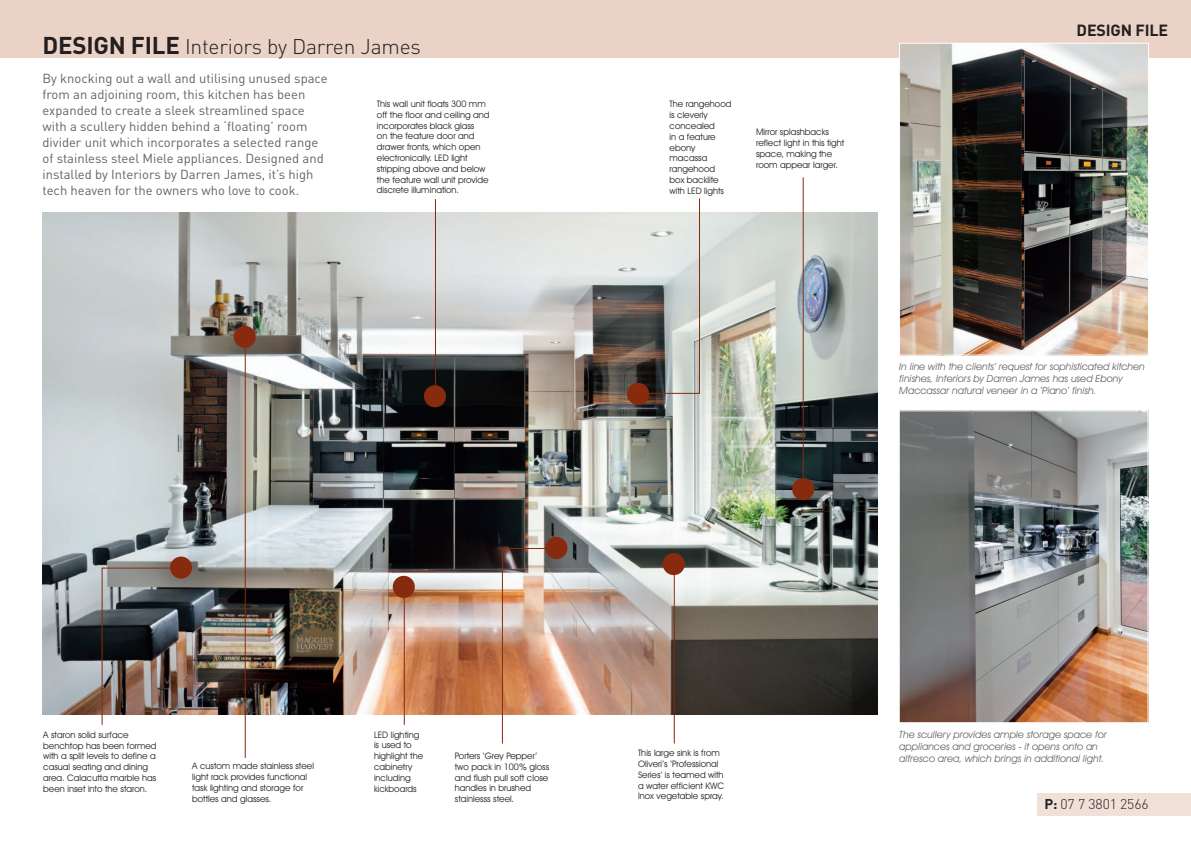
<style>
.page{position:relative;width:1191px;height:842px;background:#fff}
.page>*{position:absolute;margin:0;border:0;box-sizing:border-box;transform-origin:0 0}
.t1{font:300 21px "DIN";letter-spacing:-.01em;color:#231f20}
.t2{font:700 16px "DIN";letter-spacing:-.01em;color:#231f20}
.t3{font:300 14px "DIN";letter-spacing:-.01em;color:#231f20}
.t4{font:13px/16px "DIN";color:#636366}
.t5{font:italic 10px/12px "Avant Garde IT Cby BT";color:#636366}
.t6{font:9px/10.8px "Avant Garde IT Cby BT";color:#231f20}
.s1{font-weight:700;font-size:24px}
.s2{font-weight:700}
</style>
<div class="page">
<div style="left:1037px;top:794px;width:154px;height:22px;background:#f0e0d8"></div>
<div style="left:0;top:0;width:1191px;height:58px;background:#ebd2c6"></div>
<img style="left:43px;top:213px;width:834px;height:502px">
<img style="left:901px;top:45px;width:246px;height:309px">
<div style="left:899px;top:43px;width:250px;height:313px;border:1px solid #fff"></div>
<img style="left:900px;top:412px;width:246px;height:309px">
<div style="left:898px;top:410px;width:250px;height:313px;border:1px solid #fff"></div>
<img style="left:101px;top:567px;width:85px;height:158px">
<div style="left:170px;top:556px;width:22px;height:23px;background:#872a0d;border-radius:50%"></div>
<hr style="left:245px;top:337px;width:1px;height:421px;background:#872a0d">
<div style="left:234px;top:326px;width:22px;height:22px;background:#872a0d;border-radius:50%"></div>
<hr style="left:435px;top:199px;width:1px;height:202px;background:#872a0d">
<div style="left:424px;top:385px;width:22px;height:22px;background:#872a0d;border-radius:50%"></div>
<img style="left:501px;top:547px;width:64px;height:197px">
<div style="left:545px;top:537px;width:22px;height:22px;background:#872a0d;border-radius:50%"></div>
<hr style="left:674px;top:562px;width:1px;height:181px;background:#872a0d">
<div style="left:662px;top:553px;width:23px;height:22px;background:#872a0d;border-radius:50%"></div>
<hr style="left:802px;top:177px;width:1px;height:312px;background:#872a0d">
<div style="left:792px;top:478px;width:22px;height:22px;background:#872a0d;border-radius:50%"></div>
<hr style="left:404px;top:587px;width:1px;height:138px;background:#872a0d">
<div style="left:393px;top:576px;width:22px;height:22px;background:#872a0d;border-radius:50%"></div>
<svg style="left:637px;top:198px;width:63px;height:196px;background:#b3b6b3"></svg>
<div style="left:627px;top:383px;width:22px;height:22px;background:#872a0d;border-radius:50%"></div>
<h1 class="t1" style="left:43px;top:33px;width:380px"><span class="s1">DESIGN FILE</span> Interiors by Darren James</h1>
<p class="t4" style="left:43px;top:70px;width:287px">By knocking out a wall and utilising unused space from an adjoining room, this kitchen has been expanded to create a sleek streamlined space with a scullery hidden behind a ‘floating’ room divider unit which incorporates a selected range of stainless steel Miele appliances. Designed and installed by Interiors by Darren James, it’s high tech heaven for the owners who love to cook.</p>
<p class="t6" style="left:377px;top:98px;width:114px">This wall unit floats 300 mm off the floor and ceiling and incorporates black glass<br>on the feature door and drawer fronts, which open electronically. LED light stripping above and below the feature wall unit provide discrete illumination.</p>
<p class="t6" style="left:669px;top:99px;width:63px">The rangehood is cleverly concealed<br>in a feature ebony macassa rangehood box backlite with LED lights</p>
<p class="t6" style="left:756px;top:127px;width:90px">Mirror splashbacks reflect light in this tight space, making the room appear larger.</p>
<h2 class="t2" style="left:1076px;top:20px;width:93px">DESIGN FILE</h2>
<p class="t5" style="left:899px;top:360px;width:247px">In line with the clients’ request for sophisticated kitchen finishes, Interiors by Darren James has used Ebony<br>Maccassar natural veneer in a ‘Piano’ finish.</p>
<p class="t6" style="left:43px;top:729px;width:115px">A staron solid surface benchtop has been formed with a split levels to define a casual seating and dining area. Calacutta marble has been inset into the staron.</p>
<p class="t6" style="left:192px;top:761px;width:123px">A custom made stainless steel light rack provides functional task lighting and storage for bottles and glasses.</p>
<p class="t6" style="left:374px;top:729px;width:51px">LED lighting is used to highlight the cabinetry including kickboards</p>
<p class="t6" style="left:455px;top:750px;width:96px">Porters ‘Grey Pepper’ two pack in 100% gloss and flush pull soft close handles in brushed stainlesss steel.</p>
<p class="t6" style="left:638px;top:747px;width:88px">This large sink is from<br>Oliveri’s ‘Professional<br>Series’ is teamed with a water efficient KWC<br>Inox vegetable spray.</p>
<p class="t5" style="left:899px;top:728px;width:209px">The scullery provides ample storage space for appliances and groceries - it opens onto an alfresco area, which brings in additional light.</p>
<h3 class="t3" style="left:1044px;top:795px;width:105px"><span class="s2">P:</span> 07 7 3801 2566</h3>
</div>
